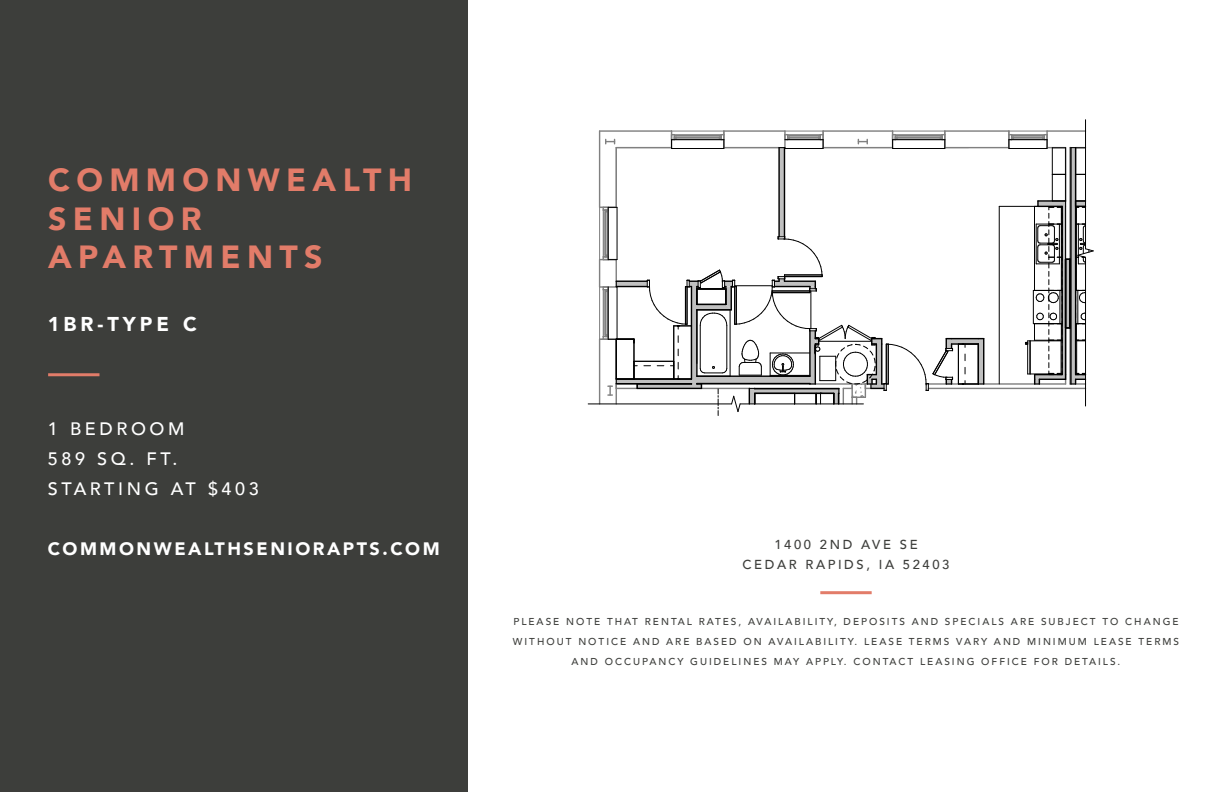
<style>
.page{position:relative;width:1224px;height:792px;background:#fff}
.page>*{position:absolute;margin:0;border:0;box-sizing:border-box;transform-origin:0 0}
.t1{font:900 32px/38.4px "Avenir";letter-spacing:.2em;color:#e27c69}
.t2{font:900 20px "Avenir";letter-spacing:.2em;color:#fff}
.t3{font:500 18px/30px "Avenir";letter-spacing:.2em;color:#fff}
.t4{font:900 18px "Avenir";letter-spacing:.14em;color:#fff}
.t5{font:500 13px/20px "Avenir";letter-spacing:.2em;color:#3d3e3b;text-align:center}
.t6{font:500 10px/20px "Avenir";letter-spacing:.2em;color:#3d3e3b;text-align:center}
</style>
<div class="page">
<div style="left:0;top:0;width:468px;height:792px;background:#3d3e3b"></div>
<hr style="left:48px;top:373px;width:51px;height:3px;background:#e27c69">
<svg style="left:588px;top:120px;width:506px;height:296px"></svg>
<hr style="left:820px;top:591px;width:52px;height:3px;background:#e27c69">
<h1 class="t1" style="left:48px;top:160px;width:366px">COMMONWEALTH<br>SENIOR<br>APARTMENTS</h1>
<h2 class="t2" style="left:48px;top:307px;width:150px">1BR-TYPE C</h2>
<h3 class="t3" style="left:48px;top:413px;width:213px">1 BEDROOM<br>589 SQ. FT.<br>STARTING AT $403</h3>
<h3 class="t4" style="left:48px;top:533px;width:393px">COMMONWEALTHSENIORAPTS.COM</h3>
<h3 class="t5" style="left:742px;top:534px;width:209px">1400 2ND AVE SE<br>CEDAR RAPIDS, IA 52403</h3>
<p class="t6" style="left:513px;top:611px;width:668px">PLEASE NOTE THAT RENTAL RATES, AVAILABILITY, DEPOSITS AND SPECIALS ARE SUBJECT TO CHANGE<br>WITHOUT NOTICE AND ARE BASED ON AVAILABILITY. LEASE TERMS VARY AND MINIMUM LEASE TERMS<br>AND OCCUPANCY GUIDELINES MAY APPLY. CONTACT LEASING OFFICE FOR DETAILS.</p>
</div>
